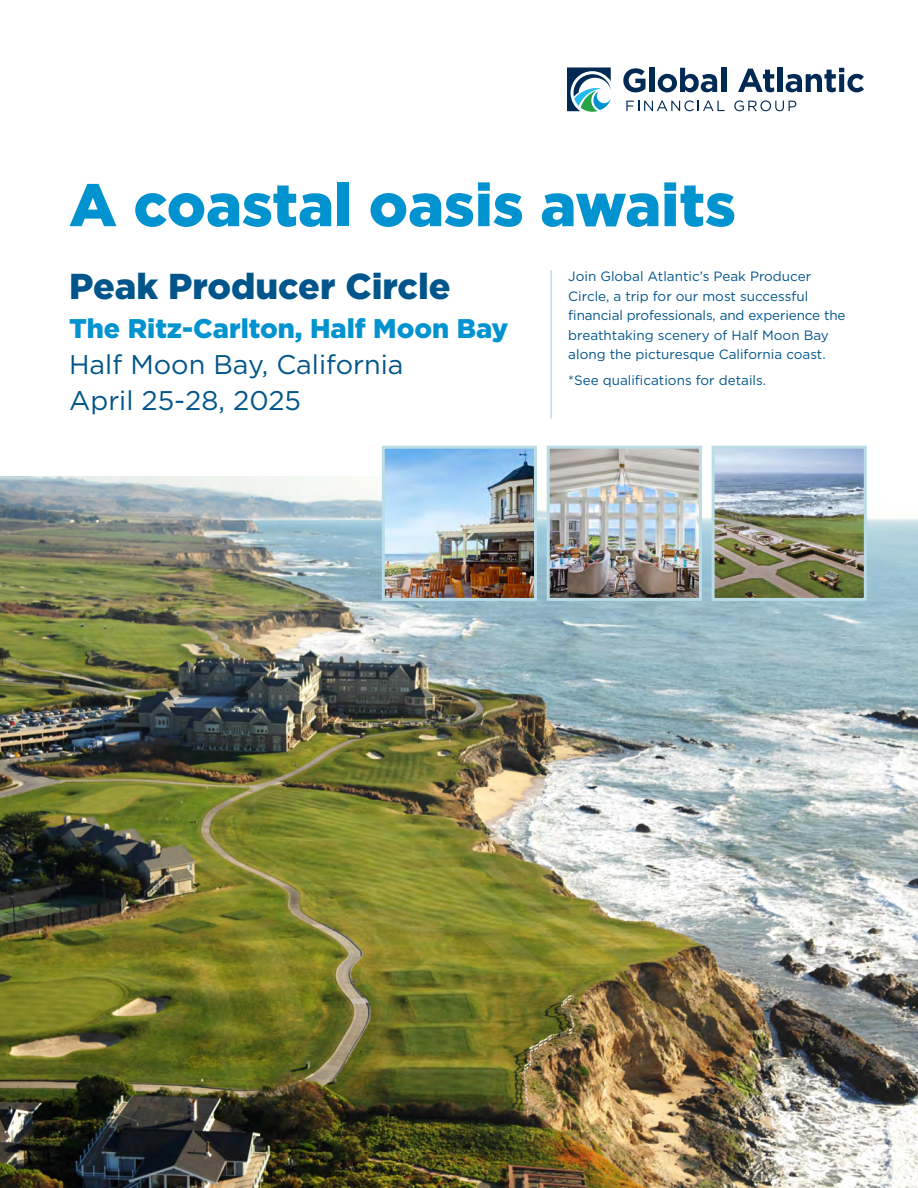
<style>
.page{position:relative;width:918px;height:1188px;background:#fff}
.page>*{position:absolute;margin:0;border:0;box-sizing:border-box;transform-origin:0 0}
.t1{font:900 60px "Gotham";color:#0093d0}
.t2{font:900 36px "Gotham";color:#00558b}
.t3{font:27px "Gotham";color:#00558b}
.t4{font:900 27px "Gotham";color:#0093d0}
.t5{font:13.5px/19.5px "Gotham";color:#00558b}
</style>
<div class="page">
<svg style="left:623px;top:68px;width:22px;height:24px"></svg>
<div style="left:649px;top:68px;width:5px;height:24px;background:#002953"></div>
<svg style="left:658px;top:68px;width:59px;height:24px"></svg>
<div style="left:721px;top:68px;width:5px;height:24px;background:#002953"></div>
<svg style="left:738px;top:69px;width:36px;height:23px"></svg>
<div style="left:778px;top:68px;width:5px;height:24px;background:#002953"></div>
<svg style="left:786px;top:68px;width:78px;height:24px"></svg>
<svg style="left:626px;top:100px;width:99px;height:11px"></svg>
<svg style="left:734px;top:100px;width:62px;height:11px"></svg>
<svg style="left:567px;top:68px;width:44px;height:44px"></svg>
<img style="left:0;top:477px;width:918px;height:711px">
<img style="left:716px;top:450px;width:147px;height:147px">
<div style="left:712px;top:446px;width:155px;height:155px;border:3px solid #b9dce6"></div>
<img style="left:551px;top:450px;width:147px;height:147px">
<div style="left:547px;top:446px;width:155px;height:155px;border:3px solid #b9dce6"></div>
<img style="left:386px;top:450px;width:147px;height:147px">
<div style="left:382px;top:446px;width:155px;height:155px;border:3px solid #b9dce6"></div>
<hr style="left:550px;top:270px;width:2px;height:148px;background:#b9dce6">
<p class="t1" style="left:69px;top:164px;width:668px">A coastal oasis awaits</p>
<p class="t2" style="left:69px;top:262px;width:383px">Peak Producer Circle</p>
<p class="t4" style="left:69px;top:310px;width:441px">The Ritz-Carlton, Half Moon Bay</p>
<p class="t3" style="left:69px;top:347px;width:336px">Half Moon Bay, California</p>
<p class="t3" style="left:69px;top:383px;width:234px">April 25-28, 2025</p>
<p class="t5" style="left:568px;top:266px;width:279px">Join Global Atlantic’s Peak Producer Circle, a trip for our most successful financial professionals, and experience the breathtaking scenery of Half Moon Bay along the picturesque California coast.</p>
<p class="t5" style="left:568px;top:371px;width:199px">*See qualifications for details.</p>
</div>
